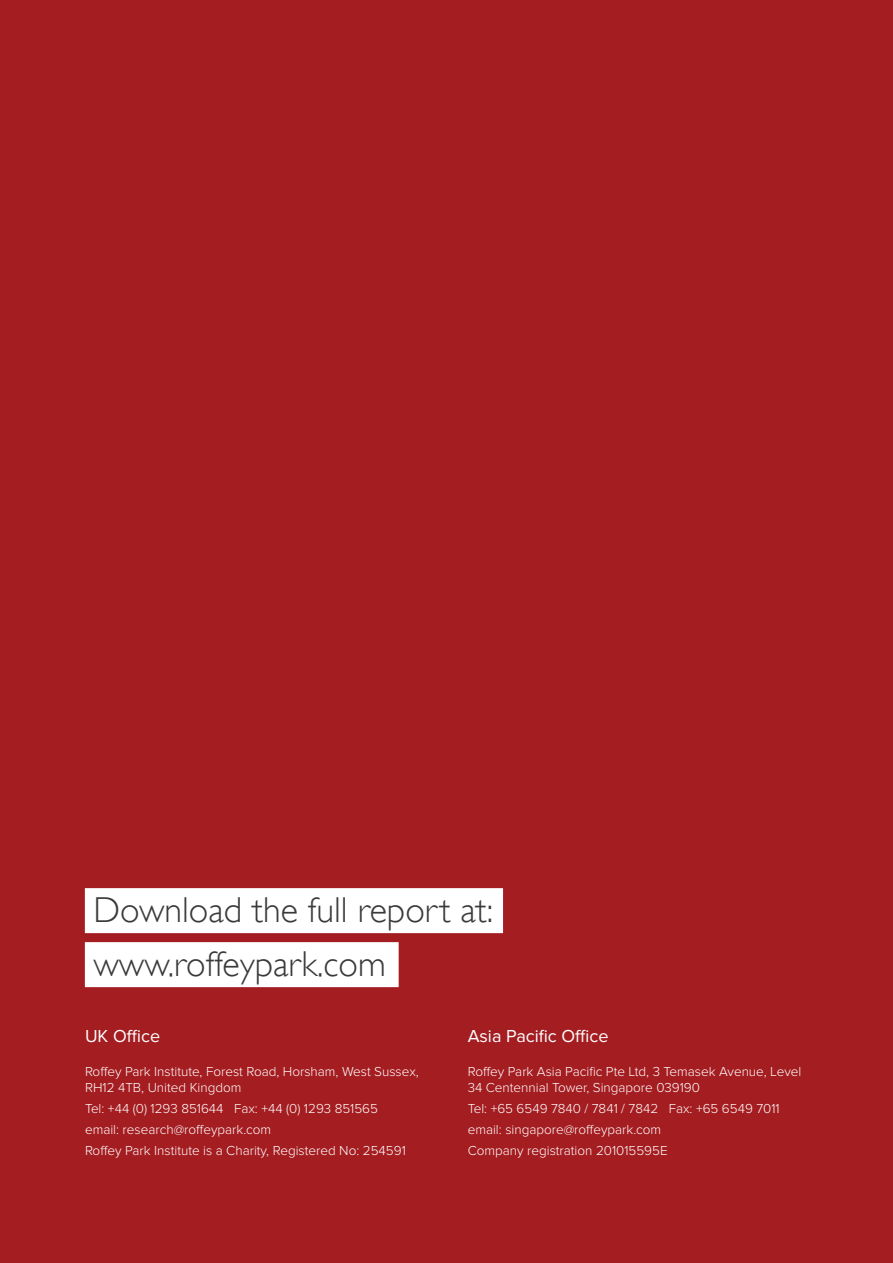
<style>
.page{position:relative;width:893px;height:1263px;background:#a41d21}
.page>*{position:absolute;margin:0;border:0;box-sizing:border-box;transform-origin:0 0}
.Page_Heading_Reverse{font:300 36px "Gill Sans";color:#393a39}
.Subheadings{font:18px "Proxima Nova";color:#fff}
.report_content{font:300 13.5px/16.5px "Proxima Nova";color:#fff}
</style>
<div class="page">
<div style="left:85px;top:888px;width:418px;height:45px;background:#fff"></div>
<div style="left:85px;top:942px;width:314px;height:45px;background:#fff"></div>
<p class="Page_Heading_Reverse" style="left:93px;top:889px;width:401px">Download the full report at:</p>
<p class="Page_Heading_Reverse" style="left:93px;top:943px;width:294px">www.roffeypark.com</p>
<p class="Subheadings" style="left:85px;top:1026px;width:77px">UK Office</p>
<p class="report_content" style="left:85px;top:1063px;width:335px">Roffey Park Institute, Forest Road, Horsham, West Sussex,<br>RH12 4TB, United Kingdom</p>
<p class="report_content" style="left:85px;top:1100px;width:294px">Tel: +44 (0) 1293 851644 Fax: +44 (0) 1293 851565</p>
<p class="report_content" style="left:85px;top:1121px;width:188px">email: research@roffeypark.com</p>
<p class="report_content" style="left:85px;top:1142px;width:322px">Roffey Park Institute is a Charity, Registered No: 254591</p>
<p class="Subheadings" style="left:468px;top:1026px;width:142px">Asia Pacific Office</p>
<p class="report_content" style="left:468px;top:1063px;width:335px">Roffey Park Asia Pacific Pte Ltd, 3 Temasek Avenue, Level<br>34 Centennial Tower, Singapore 039190</p>
<p class="report_content" style="left:468px;top:1100px;width:313px">Tel: +65 6549 7840 / 7841 / 7842 Fax: +65 6549 7011</p>
<p class="report_content" style="left:468px;top:1121px;width:195px">email: singapore@roffeypark.com</p>
<p class="report_content" style="left:468px;top:1142px;width:201px">Company registration 201015595E</p>
</div>
